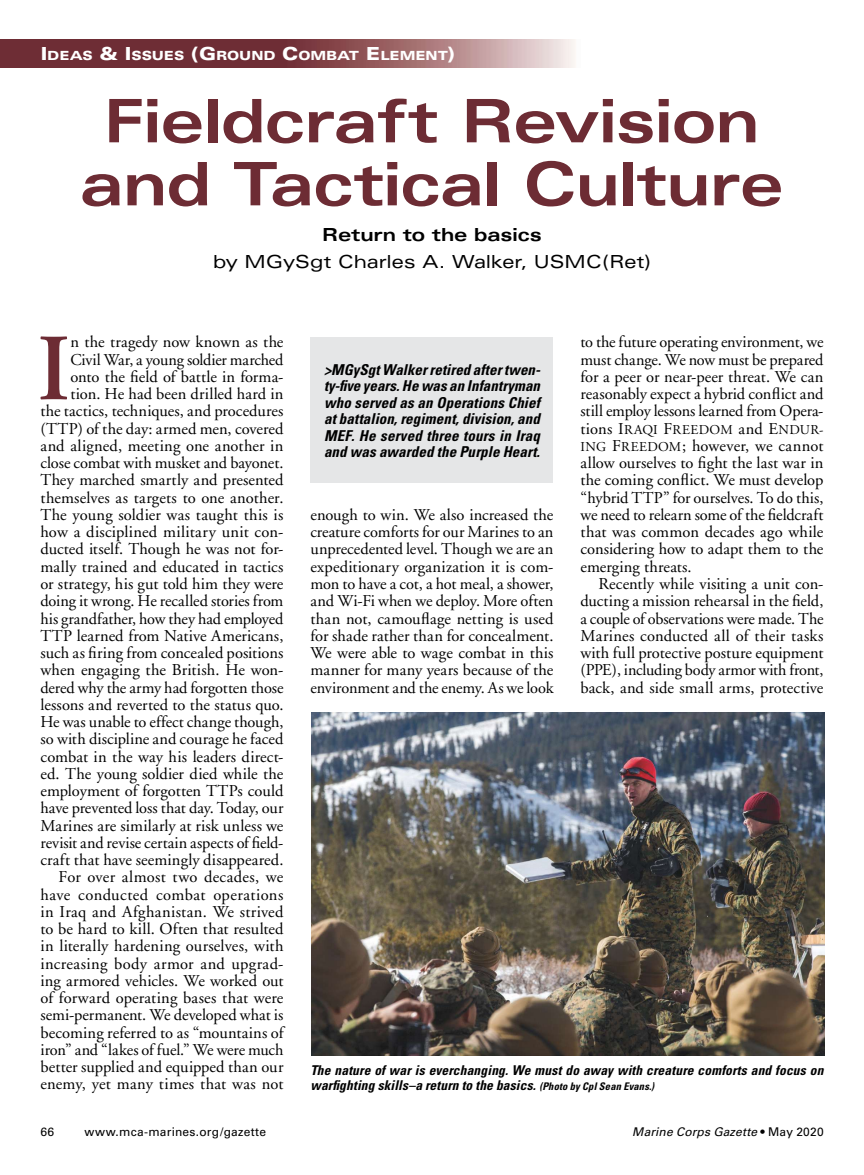
<style>
.page{position:relative;width:864px;height:1175px;background:#fff}
.page>*{position:absolute;margin:0;border:0;box-sizing:border-box;transform-origin:0 0}
.t1{font:600 94.5px "Adobe Garamond";color:#6d2c34}
.t2{font:700 expanded 60px/63px "Univers";letter-spacing:-.015em;color:#6d2c34;text-align:center}
.t3{font:expanded 18px "Univers";letter-spacing:-.005em;color:#000}
.t4{font:700 expanded 18px "Univers";letter-spacing:-.01em;color:#000}
.t5{font:16.5px/17.2px "Adobe Garamond";letter-spacing:.005em;color:#000;text-align:justify}
.t6{font:italic 700 condensed 15px/16.5px "Univers";letter-spacing:.01em;color:#000;text-align:justify}
.t7{font:italic 700 condensed 13.5px/15px "Univers";letter-spacing:.01em;color:#000}
.t8{font:13.5px "Adobe Garamond";letter-spacing:.025em;color:#000}
.t9{font:900 expanded 12.6px "Univers";letter-spacing:-.01em;color:#fff}
.t10{font:12px "Univers";letter-spacing:.02em;color:#000}
.t11{font:italic 12px "Univers";letter-spacing:.015em;color:#000}
.s1{font-size:18px}
.s2{font-size:16.5px}
.s3{font-size:13.5px}
.s4{font-size:10.5px}
.s5{font-style:normal}
</style>
<div class="page">
<img style="left:311px;top:712px;width:513px;height:343px">
<img style="left:0;top:40px;width:575px;height:28px">
<div style="left:310px;top:337px;width:244px;height:146px;background:#e5e6e7"></div>
<p class="t9" style="left:41px;top:51px;width:416px"><span class="s1">I</span>DEAS <span class="s1">&amp; I</span>SSUES <span class="s1">(G</span>ROUND <span class="s1">C</span>OMBAT <span class="s1">E</span>LEMENT<span class="s1">)</span></p>
<h2 class="t2" style="left:80px;top:90px;width:706px">Fieldcraft Revision and Tactical Culture</h2>
<p class="t4" style="left:322px;top:225px;width:221px">Return to the basics</p>
<p class="t3" style="left:213px;top:255px;width:439px">by MGySgt Charles A. Walker, USMC(Ret)</p>
<p class="t5" style="left:40px;top:335px;width:245px;text-align:right">n the tragedy now known as the Civil War, a young soldier marched onto the field of battle in forma&shy;tion. He had been drilled hard in<br>the tactics, techniques, and procedures (TTP) of the day: armed men, covered and aligned, meeting one another in close combat with musket and bayonet.<br>They marched smartly and presented themselves as targets to one another.<br>The young soldier was taught this is how a disciplined military unit con&shy;ducted itself. Though he was not for&shy;mally trained and educated in tactics or strategy, his gut told him they were doing it wrong. He recalled stories from his grandfather, how they had employed TTP learned from Native Americans, such as firing from concealed positions when engaging the British. He won&shy;dered why the army had forgotten those lessons and reverted to the status quo.<br>He was unable to effect change though, so with discipline and courage he faced combat in the way his leaders direct&shy;ed. The young soldier died while the employment of forgotten TTPs could have prevented loss that day. Today, our Marines are similarly at risk unless we revisit and revise certain aspects of field&shy;craft that have seemingly disappeared.<br>For over almost two decades, we have conducted combat operations in Iraq and Afghanistan. We strived to be hard to kill. Often that resulted in literally hardening ourselves, with increasing body armor and upgrad&shy;ing armored vehicles. We worked out of forward operating bases that were semi-permanent. We developed what is becoming referred to as “mountains of iron” and “lakes of fuel.” We were much better supplied and equipped than our enemy, yet many times that was not</p>
<h1 class="t1" style="left:37px;top:311px;width:35px">I</h1>
<p class="t6" style="left:324px;top:363px;width:218px">&gt;MGySgt Walker retired after twen&shy;ty-five years. He was an Infantryman who served as an Operations Chief at battalion, regiment, division, and MEF. He served three tours in Iraq and was awarded the Purple Heart.</p>
<p class="t5" style="left:310px;top:507px;width:245px">enough to win. We also increased the creature comforts for our Marines to an unprecedented level. Though we are an expeditionary organization it is com&shy;mon to have a cot, a hot meal, a shower, and Wi-Fi when we deploy. More often than not, camouflage netting is used for shade rather than for concealment.<br>We were able to wage combat in this manner for many years because of the environment and the enemy. As we look</p>
<p class="t5" style="left:580px;top:335px;width:245px">to the future operating environment, we must change. We now must be prepared for a peer or near-peer threat. We can reasonably expect a hybrid conflict and still employ lessons learned from Opera-</p>
<p class="t8" style="left:580px;top:424px;width:245px"><span class="s2">tions I</span>RAQI <span class="s2">F</span>REEDOM <span class="s2">and E</span>NDUR-</p>
<p class="t5" style="left:580px;top:438px;width:245px"><span class="s3">ING</span> F<span class="s3">REEDOM</span>; however, we cannot allow ourselves to fight the last war in the coming conflict. We must develop “hybrid TTP” for ourselves. To do this, we need to relearn some of the fieldcraft that was common decades ago while considering how to adapt them to the emerging threats.</p>
<p class="t5" style="left:580px;top:576px;width:245px;text-indent:18px">Recently while visiting a unit con&shy;ducting a mission rehearsal in the field, a couple of observations were made. The Marines conducted all of their tasks with full protective posture equipment (PPE), including body armor with front, back, and side small arms, protective</p>
<p class="t7" style="left:310px;top:1064px;width:515px">The nature of war is everchanging. We must do away with creature comforts and focus on warfighting skills–a return to the basics. <span class="s4">(Photo by Cpl Sean Evans.)</span></p>
<p class="t10" style="left:40px;top:1127px;width:15px">66</p>
<p class="t10" style="left:84px;top:1127px;width:183px">www.mca-marines.org/gazette</p>
<p class="t11" style="left:632px;top:1125px;width:193px">Marine Corps Gazette <span class="s5">• May 2020</span></p>
</div>
